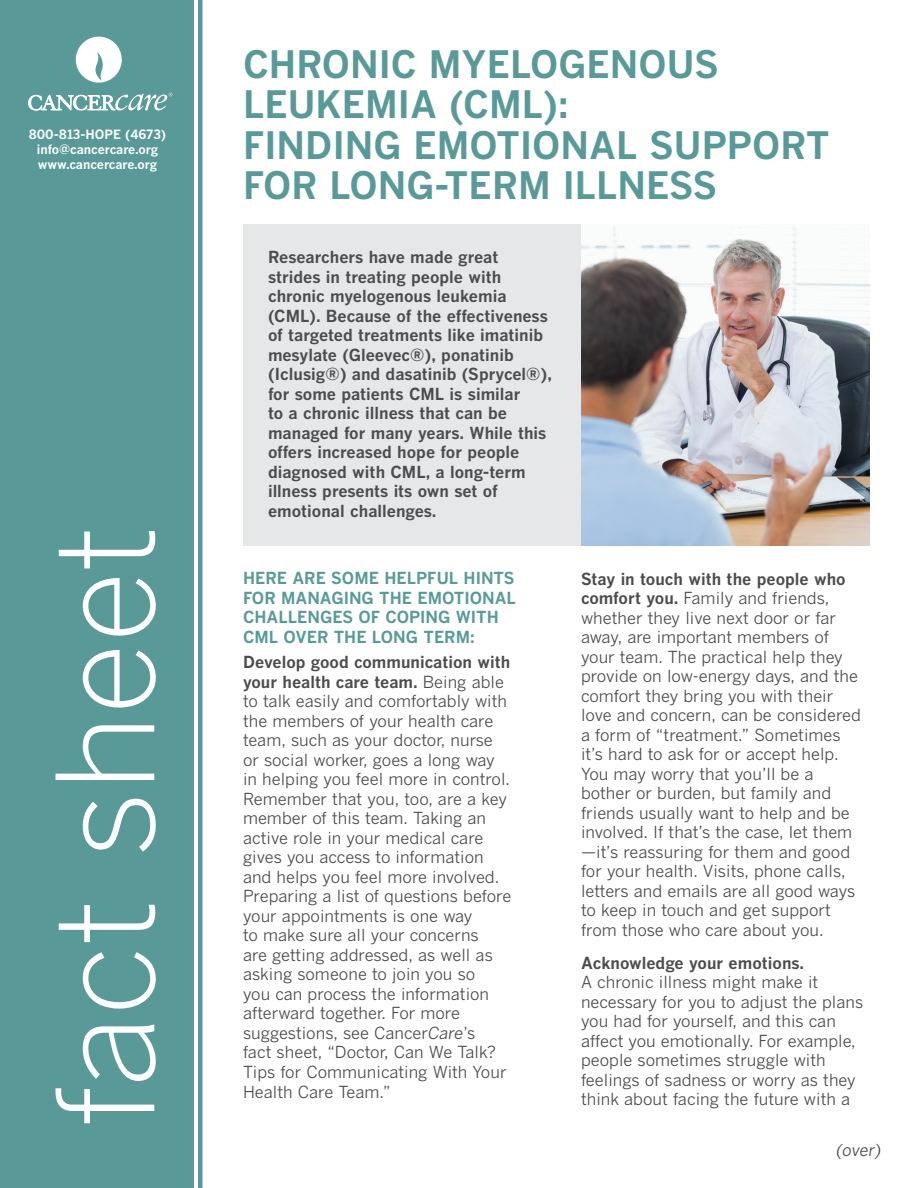
<style>
.page{position:relative;width:918px;height:1188px;background:#fff}
.page>*{position:absolute;margin:0;border:0;box-sizing:border-box;transform-origin:0 0}
.t1{font:300 133.5px "Benton Gothic";color:#fff}
.t2{font:700 37.5px/40.5px "Benton Gothic";color:#599a98}
.t3{font:16.5px/19.5px "Benton Gothic";color:#4b4c4d}
.t4{font:700 16.5px/19.5px "Benton Gothic";color:#4b4c4d}
.t5{font:700 16.5px/19.5px "Benton Gothic";color:#599a98}
.t6{font:italic 16.5px "Benton Gothic";color:#4b4c4d}
.t7{font:700 12.75px/15px "Benton Gothic";letter-spacing:-.015em;color:#fff}
.s1{font-weight:700}
.s2{font-style:italic}
</style>
<div class="page">
<div style="left:0;top:0;width:193px;height:1188px;background:#599a98"></div>
<hr style="left:198px;top:0;width:4px;height:1188px;background:#599a98">
<div style="left:243px;top:224px;width:626px;height:321px;background:#e6e7e9"></div>
<svg style="left:75px;top:36px;width:47px;height:47px"></svg>
<svg style="left:28px;top:93px;width:144px;height:17px"></svg>
<img style="left:581px;top:224px;width:288px;height:321px">
<p class="t7" style="left:29px;top:126px;width:67px">800-813-HOPE</p>
<p class="t7" style="left:37px;top:126px;width:131px;text-indent:88px">(4673) info@cancercare.org www.cancercare.org</p>
<h1 class="t1" style="left:27px;top:1127px;width:603px;rotate:-90deg">fact sheet</h1>
<h2 class="t2" style="left:243px;top:43px;width:588px">Chronic Myelogenous<br>Leukemia (CML):<br>Fi ndi ng Emotional Support for Long-Term Illness</h2>
<p class="t4" style="left:268px;top:247px;width:285px">Researchers have made great strides in treating people with chronic myelogenous leukemia (CML). Because of the effectiveness of targeted treatments like imatinib mesylate (Gleevec®), ponatinib (Iclusig®) and dasatinib (Sprycel®), for some patients CML is similar<br>to a chronic illness that can be managed for many years. While this offers increased hope for people diagnosed with CML, a long-term illness presents its own set of emotional challenges.</p>
<p class="t5" style="left:243px;top:568px;width:271px">H ere are som e helpful hi nts for managi ng the emotional challenges of copi ng with<br>CML over the long term:</p>
<p class="t3" style="left:243px;top:652px;width:270px"><span class="s1">Develop good communication with your health care team.</span> Being able to talk easily and comfortably with the members of your health care team, such as your doctor, nurse or social worker, goes a long way in helping you feel more in control.<br>Remember that you, too, are a key member of this team. Taking an active role in your medical care gives you access to information and helps you feel more involved.<br>Preparing a list of questions before your appointments is one way<br>to make sure all your concerns<br>are getting addressed, as well as asking someone to join you so<br>you can process the information afterward together. For more suggestions, see Cancer<span class="s2">Care</span>’s<br>fact sheet, “Doctor, Can We Talk?<br>Tips for Communicating With Your<br>Health Care Team.”</p>
<p class="t3" style="left:581px;top:569px;width:281px"><span class="s1">Stay in touch with the people who comfort you.</span> Family and friends, whether they live next door or far away, are important members of your team. The practical help they provide on low-energy days, and the comfort they bring you with their love and concern, can be considered a form of “treatment.” Sometimes it’s hard to ask for or accept help.<br>You may worry that you’ll be a bother or burden, but family and friends usually want to help and be involved. If that’s the case, let them —it’s reassuring for them and good for your health. Visits, phone calls, letters and emails are all good ways to keep in touch and get support from those who care about you.</p>
<p class="t4" style="left:581px;top:952px;width:225px">Acknowledge your emotions.</p>
<p class="t3" style="left:581px;top:972px;width:284px">A chronic illness might make it necessary for you to adjust the plans you had for yourself, and this can affect you emotionally. For example, people sometimes struggle with feelings of sadness or worry as they think about facing the future with a</p>
<p class="t6" style="left:837px;top:1140px;width:46px">(over)</p>
</div>
